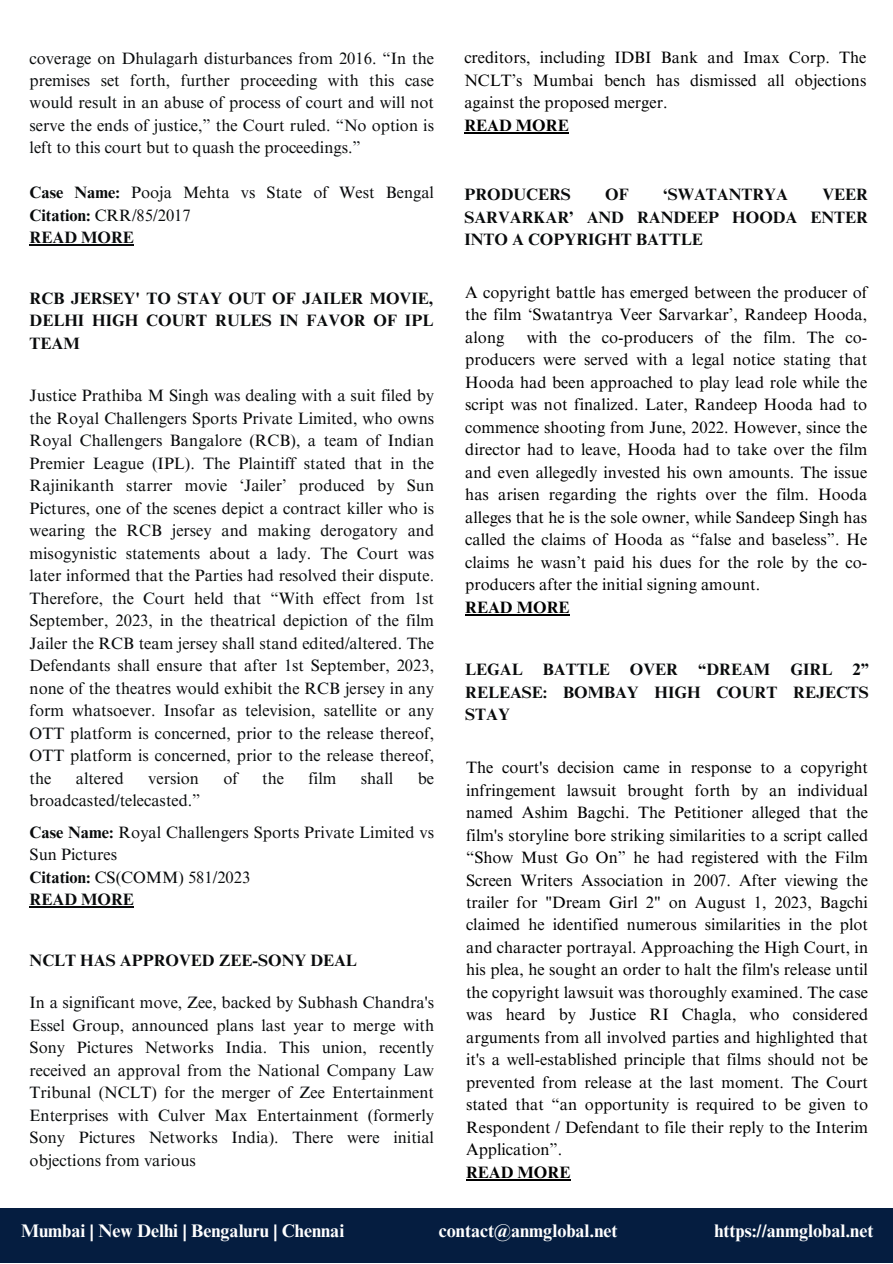
<style>
.page{position:relative;width:893px;height:1264px;background:#fff}
.page>*{position:absolute;margin:0;border:0;box-sizing:border-box;transform-origin:0 0}
.t1{font:700 18.15px "Times NRMT Pro";color:#fff}
.t2{font:16.5px/22.5px "Times NRMT Pro";color:#090b0c;text-align:justify}
.t3{font:16.5px/22.5px "Times NRMT Pro";color:#000;text-align:justify}
.t4{font:700 16.5px/22.5px "Times NRMT Pro";color:#090b0c;text-align:justify}
.t5{font:700 16.5px "Times NRMT Pro";color:#000}
.s1{font-weight:700}
</style>
<div class="page">
<hr style="left:30px;top:244px;width:104px;height:2px;background:#090b0c">
<hr style="left:464px;top:132px;width:104px;height:1px;background:#000">
<div style="left:0;top:1208px;width:892px;height:54px;background:#051d40"></div>
<hr style="left:30px;top:906px;width:104px;height:1px;background:#090b0c">
<hr style="left:465px;top:614px;width:104px;height:1px;background:#000">
<hr style="left:466px;top:1178px;width:104px;height:2px;background:#000">
<p class="t2" style="left:30px;top:49px;width:406px">coverage on Dhulagarh disturbances from 2016. “In the premises set forth, further proceeding with this case would result in an abuse of process of court and will not serve the ends of justice,” the Court ruled. “No option is left to this court but to quash the proceedings.”</p>
<p class="t2" style="left:30px;top:184px;width:406px"><span class="s1">Case Name:</span> Pooja Mehta vs State of West Bengal<br><span class="s1">Citation:</span> CRR/85/2017</p>
<p class="t4" style="left:30px;top:228px;width:106px">READ MORE</p>
<p class="t4" style="left:30px;top:289px;width:405px">RCB JERSEY' TO STAY OUT OF JAILER MOVIE, DELHI HIGH COURT RULES IN FAVOR OF IPL TEAM</p>
<p class="t2" style="left:30px;top:386px;width:406px">Justice Prathiba M Singh was dealing with a suit filed by the Royal Challengers Sports Private Limited, who owns Royal Challengers Bangalore (RCB), a team of Indian Premier League (IPL). The Plaintiff stated that in the Rajinikanth starrer movie ‘Jailer’ produced by Sun Pictures, one of the scenes depict a contract killer who is wearing the RCB jersey and making derogatory and misogynistic statements about a lady. The Court was later informed that the Parties had resolved their dispute.<br>Therefore, the Court held that “With effect from 1st September, 2023, in the theatrical depiction of the film Jailer the RCB team jersey shall stand edited/altered. The Defendants shall ensure that after 1st September, 2023, none of the theatres would exhibit the RCB jersey in any form whatsoever. Insofar as television, satellite or any OTT platform is concerned, prior to the release thereof, OTT platform is concerned, prior to the release thereof, the</p>
<p class="t2" style="left:76px;top:768px;width:50px">altered</p>
<p class="t2" style="left:148px;top:768px;width:52px">version</p>
<p class="t2" style="left:223px;top:768px;width:16px">of</p>
<p class="t2" style="left:262px;top:768px;width:23px">the</p>
<p class="t2" style="left:308px;top:768px;width:29px">film</p>
<p class="t2" style="left:361px;top:768px;width:34px">shall</p>
<p class="t2" style="left:418px;top:768px;width:18px">be</p>
<p class="t2" style="left:30px;top:791px;width:172px">broadcasted/telecasted.”</p>
<p class="t2" style="left:30px;top:822px;width:406px"><span class="s1">Case Name:</span> Royal Challengers Sports Private Limited vs<br>Sun Pictures</p>
<p class="t2" style="left:30px;top:867px;width:222px"><span class="s1">Citation:</span> CS(COMM) 581/2023</p>
<p class="t4" style="left:30px;top:890px;width:106px">READ MORE</p>
<p class="t4" style="left:30px;top:951px;width:329px">NCLT HAS APPROVED ZEE-SONY DEAL</p>
<p class="t2" style="left:30px;top:993px;width:406px">In a significant move, Zee, backed by Subhash Chandra's Essel Group, announced plans last year to merge with Sony Pictures Networks India. This union, recently received an approval from the National Company Law Tribunal (NCLT) for the merger of Zee Entertainment Enterprises with Culver Max Entertainment (formerly Sony Pictures Networks India). There were initial objections from various</p>
<p class="t3" style="left:464px;top:49px;width:403px">creditors, including IDBI Bank and Imax Corp. The NCLT’s Mumbai bench has dismissed all objections against the proposed merger.</p>
<p class="t5" style="left:464px;top:119px;width:106px">READ MORE</p>
<p class="t4" style="left:464px;top:185px;width:108px">PRODUCERS</p>
<p class="t4" style="left:605px;top:185px;width:25px">OF</p>
<p class="t4" style="left:663px;top:185px;width:126px">‘SWATANTRYA</p>
<p class="t4" style="left:464px;top:185px;width:405px;text-indent:358px">VEER SARVARKAR’ AND RANDEEP HOODA ENTER INTO A COPYRIGHT BATTLE</p>
<p class="t3" style="left:465px;top:283px;width:403px">A copyright battle has emerged between the producer of the film ‘Swatantrya Veer Sarvarkar’, Randeep Hooda, along</p>
<p class="t3" style="left:465px;top:328px;width:403px;text-indent:61px">with the co-producers of the film. The co&shy;producers were served with a legal notice stating that Hooda had been approached to play lead role while the script was not finalized. Later, Randeep Hooda had to commence shooting from June, 2022. However, since the director had to leave, Hooda had to take over the film and even allegedly invested his own amounts. The issue has arisen regarding the rights over the film. Hooda alleges that he is the sole owner, while Sandeep Singh has called the claims of Hooda as “false and baseless”. He claims he wasn’t paid his dues for the role by the co&shy;producers after the initial signing amount.</p>
<p class="t5" style="left:465px;top:601px;width:106px">READ MORE</p>
<p class="t4" style="left:465px;top:660px;width:405px">LEGAL BATTLE OVER “DREAM GIRL 2” RELEASE: BOMBAY HIGH COURT REJECTS STAY</p>
<p class="t3" style="left:466px;top:758px;width:403px">The court's decision came in response to a copyright infringement lawsuit brought forth by an individual named Ashim Bagchi. The Petitioner alleged that the film's storyline bore striking similarities to a script called “Show Must Go On” he had registered with the Film Screen Writers Association in 2007. After viewing the trailer for "Dream Girl 2" on August 1, 2023, Bagchi claimed he identified numerous similarities in the plot and character portrayal. Approaching the High Court, in his plea, he sought an order to halt the film's release until the copyright lawsuit was thoroughly examined. The case was heard by Justice RI Chagla, who considered arguments from all involved parties and highlighted that it's a well-established principle that films should not be prevented from release at the last moment. The Court stated that “an opportunity is required to be given to Respondent / Defendant to file their reply to the Interim Application”.</p>
<p class="t5" style="left:466px;top:1165px;width:106px">READ MORE</p>
<p class="t1" style="left:21px;top:1223px;width:324px">Mumbai | New Delhi | Bengaluru | Chennai</p>
<p class="t1" style="left:439px;top:1223px;width:180px">contact@anmglobal.net</p>
<p class="t1" style="left:714px;top:1223px;width:160px">https://anmglobal.net</p>
</div>
